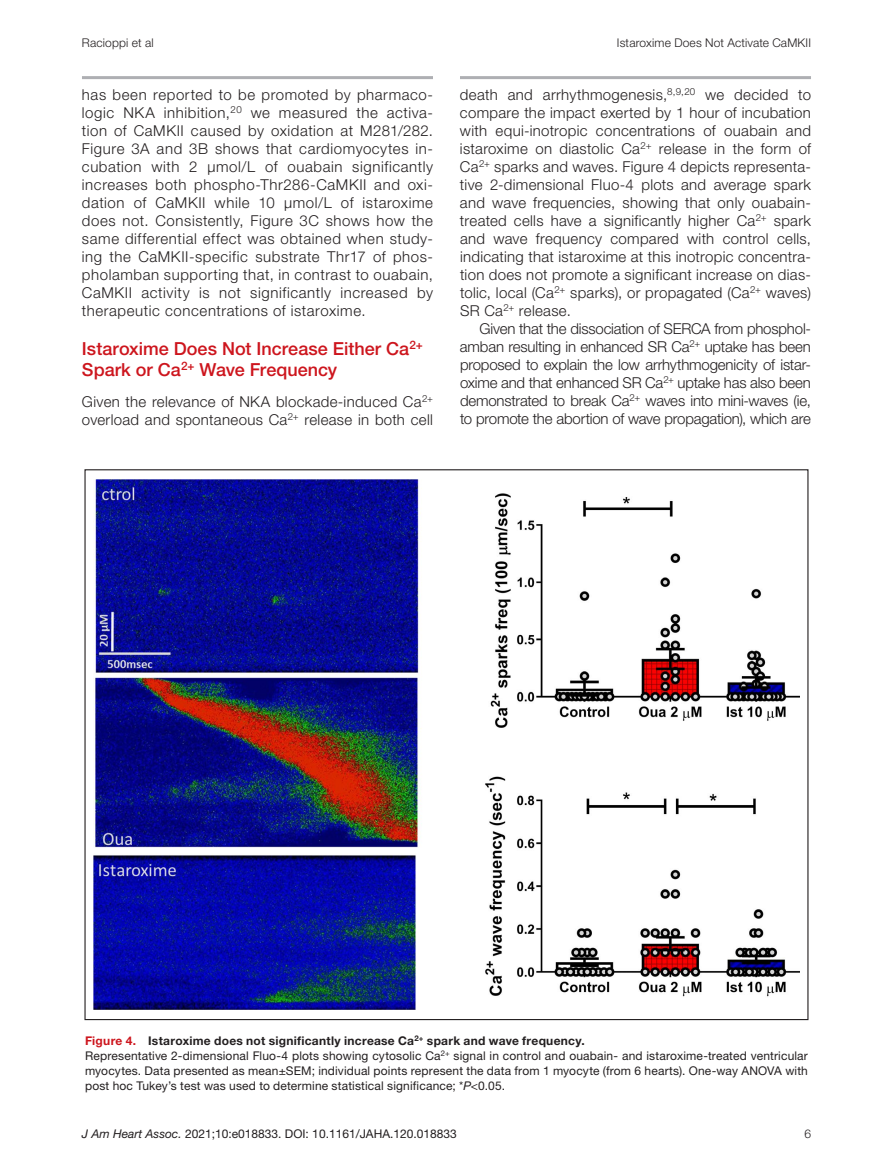
<style>
.page{position:relative;width:893px;height:1174px;background:#fff}
.page>*{position:absolute;margin:0;border:0;box-sizing:border-box;transform-origin:0 0}
.t1{font:500 18px/21px "Helvetica Neue LT Std";color:#cd151d}
.t2{font:300 15px/18px "Helvetica Neue LT Std";letter-spacing:.02em;color:#231f20;text-align:justify}
.t3{font:12px/15px "Helvetica Neue LT Std";letter-spacing:.01em;color:#231f20}
.t4{font:300 12px "Helvetica Neue LT Std";letter-spacing:.015em;color:#231f20}
.s1{font-weight:700;color:#cd151d}
.s2{font-weight:700}
.s3{font-style:italic}
</style>
<div class="page">
<img style="left:94px;top:479px;width:705px;height:531px">
<hr style="left:82px;top:76px;width:351px;height:3px;background:#aeafb3">
<hr style="left:460px;top:76px;width:351px;height:3px;background:#aeafb3">
<p class="t4" style="left:82px;top:35px;width:73px">Racioppi et al</p>
<p class="t4" style="left:617px;top:35px;width:196px">Istaroxime Does Not Activate CaMKII</p>
<p class="t2" style="left:82px;top:85px;width:353px">has been reported to be promoted by pharmaco&shy;logic NKA inhibition,<sup>20</sup> we measured the activa&shy;tion of CaMKII caused by oxidation at M281/282.<br>Figure 3A and 3B shows that cardiomyocytes in&shy;cubation with 2 µmol/L of ouabain significantly increases both phospho-Thr286-CaMKII and oxi&shy;dation of CaMKII while 10 µmol/L of istaroxime does not. Consistently, Figure 3C shows how the same differential effect was obtained when study&shy;ing the CaMKII-specific substrate Thr17 of phos&shy;pholamban supporting that, in contrast to ouabain, CaMKII activity is not significantly increased by therapeutic concentrations of istaroxime.</p>
<p class="t1" style="left:82px;top:338px;width:342px">Istaroxime Does Not Increase Either Ca<sup>2+<br></sup>Spark or Ca<sup>2+</sup> Wave Frequency</p>
<p class="t2" style="left:82px;top:392px;width:352px">Given the relevance of NKA blockade-induced Ca<sup>2+ </sup>overload and spontaneous Ca<sup>2+</sup> release in both cell</p>
<p class="t2" style="left:460px;top:85px;width:353px">death and arrhythmogenesis,<sup>8,9,20</sup> we decided to compare the impact exerted by 1 hour of incubation with equi-inotropic concentrations of ouabain and istaroxime on diastolic Ca<sup>2+</sup> release in the form of Ca<sup>2+</sup> sparks and waves. Figure 4 depicts representa&shy;tive 2-dimensional Fluo-4 plots and average spark and wave frequencies, showing that only ouabain&shy;treated cells have a significantly higher Ca<sup>2+</sup> spark and wave frequency compared with control cells, indicating that istaroxime at this inotropic concentra&shy;tion does not promote a significant increase on dias&shy;tolic, local (Ca<sup>2+</sup> sparks), or propagated (Ca<sup>2+</sup> waves)<br>SR Ca<sup>2+</sup> release.</p>
<p class="t2" style="left:460px;top:319px;width:353px;text-indent:20px">Given that the dissociation of SERCA from phosphol&shy;amban resulting in enhanced SR Ca<sup>2+</sup> uptake has been proposed to explain the low arrhythmogenicity of istar&shy;oxime and that enhanced SR Ca<sup>2+</sup> uptake has also been demonstrated to break Ca<sup>2+</sup> waves into mini-waves (ie, to promote the abortion of wave propagation), which are</p>
<p class="t3" style="left:85px;top:1033px;width:724px"><span class="s1">Figure 4.</span> <span class="s2">Istaroxime does not significantly increase Ca</span><sup>2+</sup> <span class="s2">spark and wave frequency.<br></span>Representative 2-dimensional Fluo-4 plots showing cytosolic Ca<sup>2+</sup> signal in control and ouabain- and istaroxime-treated ventricular myocytes. Data presented as mean±SEM; individual points represent the data from 1 myocyte (from 6 hearts). One-way ANOVA with post hoc Tukey’s test was used to determine statistical significance; *<span class="s3">P</span>&lt;0.05.</p>
<p class="t3" style="left:82px;top:1126px;width:376px"><span class="s3">J Am Heart Assoc.</span> 2021;10:e018833. DOI: 10.1161/JAHA.120.018833</p>
<p class="t4" style="left:804px;top:1126px;width:8px">6</p>
</div>
